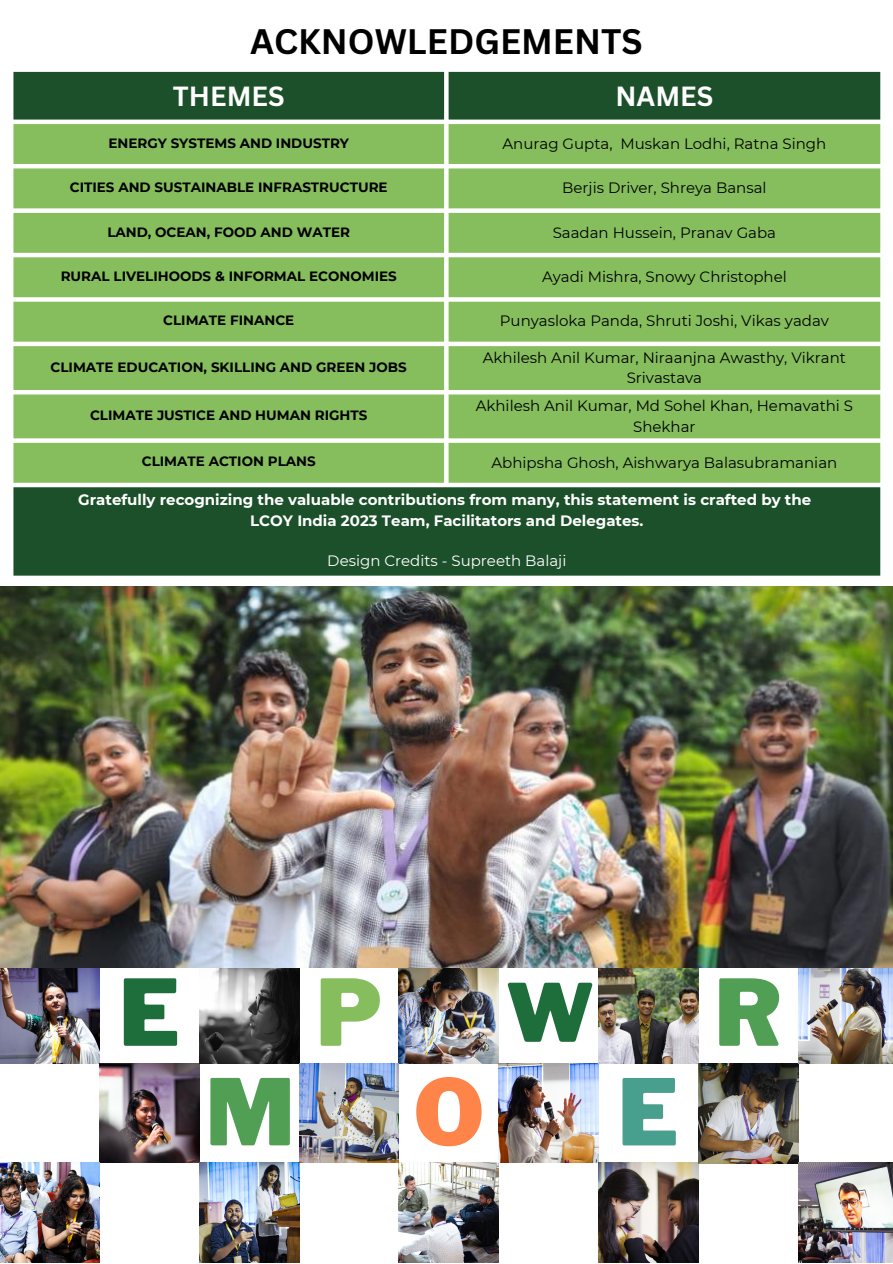
<style>
.page{position:relative;width:893px;height:1264px;background:#fff}
.page>*{position:absolute;margin:0;border:0;box-sizing:border-box;transform-origin:0 0}
.t1{font:900 90.9px "Libre Franklin";color:#509f55}
.t2{font:900 90.9px "Libre Franklin";color:#1e6e3b}
.t3{font:900 90.9px "Libre Franklin";color:#86be5d}
.t4{font:900 90.9px "Libre Franklin";color:#ff844a}
.t5{font:900 90.9px "Libre Franklin";color:#499f8d}
.t6{font:900 79.65px "Libre Franklin";color:#1e6e3b}
.t7{font:700 34.5px "Canva Sans";color:#000}
.t8{font:700 27px "Canva Sans";color:#fff}
.t9{font:15px/20.2px "Montserrat";color:#000;text-align:center}
.t10{font:700 15px "Montserrat";color:#fff}
.t11{font:15px "Montserrat";color:#fff}
.t12{font:700 13.5px "Montserrat";color:#000}
</style>
<div class="page">
<img style="left:0;top:967px;width:100px;height:96px">
<img style="left:100px;top:1063px;width:99px;height:99px">
<img style="left:199px;top:1162px;width:100px;height:100px">
<img style="left:199px;top:967px;width:100px;height:96px">
<img style="left:0;top:1162px;width:100px;height:100px">
<img style="left:399px;top:967px;width:99px;height:96px">
<img style="left:399px;top:1162px;width:99px;height:100px">
<img style="left:299px;top:1063px;width:100px;height:99px">
<img style="left:498px;top:1063px;width:100px;height:99px">
<img style="left:598px;top:967px;width:100px;height:96px">
<img style="left:598px;top:1162px;width:100px;height:100px">
<img style="left:698px;top:1063px;width:100px;height:100px">
<img style="left:798px;top:967px;width:94px;height:96px">
<img style="left:798px;top:1162px;width:94px;height:100px">
<img style="left:0;top:587px;width:892px;height:380px">
<svg style="left:13px;top:72px;width:867px;height:503px;background:#2a5a37"></svg>
<svg style="left:13px;top:124px;width:867px;height:359px;background:#91c46c"></svg>
<p class="t7" style="left:250px;top:17px;width:394px">ACKNOWLEDGEMENTS</p>
<p class="t8" style="left:173px;top:77px;width:113px">THEMES</p>
<p class="t8" style="left:615px;top:77px;width:99px">NAMES</p>
<p class="t12" style="left:108px;top:135px;width:242px">ENERGY SYSTEMS AND INDUSTRY</p>
<p class="t9" style="left:502px;top:133px;width:325px">Anurag Gupta, Muskan Lodhi, Ratna Singh</p>
<p class="t12" style="left:70px;top:179px;width:319px">CITIES AND SUSTAINABLE INFRASTRUCTURE</p>
<p class="t9" style="left:562px;top:178px;width:206px">Berjis Driver, Shreya Bansal</p>
<p class="t12" style="left:107px;top:223px;width:244px">LAND, OCEAN, FOOD AND WATER</p>
<p class="t9" style="left:552px;top:222px;width:225px">Saadan Hussein, Pranav Gaba</p>
<p class="t12" style="left:61px;top:268px;width:337px">RURAL LIVELIHOODS &amp; INFORMAL ECONOMIES</p>
<p class="t9" style="left:542px;top:266px;width:246px">Ayadi Mishra, Snowy Christophel</p>
<p class="t12" style="left:163px;top:312px;width:132px">CLIMATE FINANCE</p>
<p class="t9" style="left:500px;top:311px;width:330px">Punyasloka Panda, Shruti Joshi, Vikas yadav</p>
<p class="t12" style="left:51px;top:359px;width:358px">CLIMATE EDUCATION, SKILLING AND GREEN JOBS</p>
<p class="t9" style="left:483px;top:347px;width:364px">Akhilesh Anil Kumar, Niraanjna Awasthy, Vikrant<br>Srivastava</p>
<p class="t12" style="left:90px;top:407px;width:279px">CLIMATE JUSTICE AND HUMAN RIGHTS</p>
<p class="t9" style="left:475px;top:396px;width:379px">Akhilesh Anil Kumar, Md Sohel Khan, Hemavathi S<br>Shekhar</p>
<p class="t12" style="left:142px;top:453px;width:175px">CLIMATE ACTION PLANS</p>
<p class="t9" style="left:491px;top:452px;width:347px">Abhipsha Ghosh, Aishwarya Balasubramanian</p>
<p class="t10" style="left:78px;top:490px;width:734px">Gratefully recognizing the valuable contributions from many, this statement is crafted by the</p>
<p class="t10" style="left:250px;top:511px;width:394px">LCOY India 2023 Team, Facilitators and Delegates.</p>
<p class="t11" style="left:327px;top:551px;width:240px">Design Credits - Supreeth Balaji</p>
<p class="t2" style="left:119px;top:957px;width:63px">E</p>
<p class="t3" style="left:316px;top:957px;width:68px">P</p>
<p class="t1" style="left:206px;top:1057px;width:90px">M</p>
<p class="t4" style="left:413px;top:1057px;width:72px">O</p>
<p class="t6" style="left:506px;top:964px;width:90px">W</p>
<p class="t5" style="left:617px;top:1057px;width:63px">E</p>
<p class="t1" style="left:714px;top:957px;width:69px">R</p>
</div>
